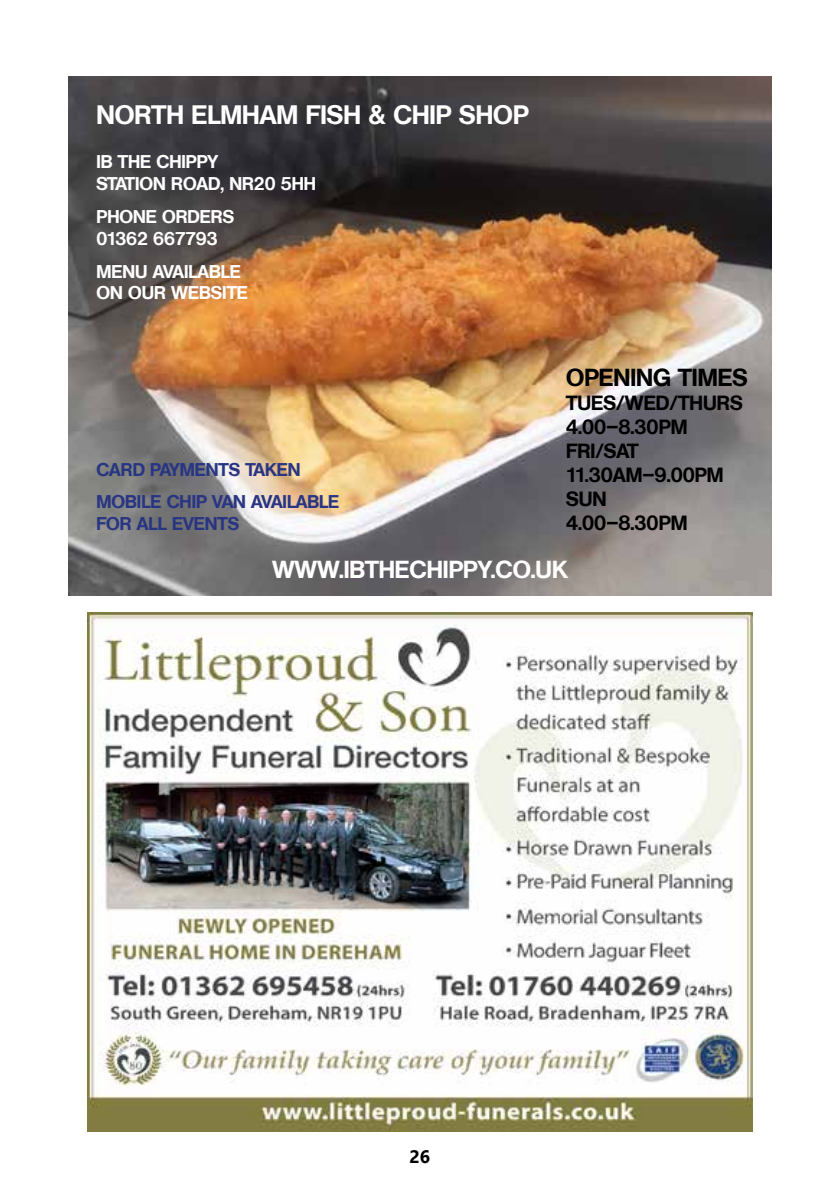
<style>
.page{position:relative;width:840px;height:1191px;background:#fff}
.page>*{position:absolute;margin:0;border:0;box-sizing:border-box;transform-origin:0 0}
.t1{font:26px "Basic Sans SF Bold";color:#fff}
.t2{font:24px "Basic Sans SF Bold";color:#fff}
.t3{font:24px "Basic Sans SF Bold";color:#000}
.t4{font:20px/24px "Basic Sans SF Bold";color:#000}
.t5{font:18px/21.6px "Basic Sans SF Bold";color:#fff}
.t6{font:18px/33px "Basic Sans SF Bold";color:#283583}
.t7{font:700 18px "Ebrima";color:#000}
</style>
<div class="page">
<img style="left:87px;top:612px;width:665px;height:519px">
<img style="left:68px;top:77px;width:703px;height:518px">
<h1 class="t1" style="left:96px;top:100px;width:433px">NORTH ELMHAM FISH &amp; CHIP SHOP</h1>
<p class="t5" style="left:96px;top:151px;width:221px">IB THE CHIPPY<br>STATION ROAD, NR20 5HH</p>
<p class="t5" style="left:96px;top:206px;width:139px">PHONE ORDERS<br>01362 667793</p>
<p class="t5" style="left:96px;top:260px;width:153px">MENU AVAILABLE<br>ON OUR WEBSITE</p>
<h2 class="t3" style="left:566px;top:364px;width:183px">OPENING TIMES</h2>
<p class="t4" style="left:566px;top:391px;width:178px">TUES/WED/THURS<br>4.00–8.30PM<br>FRI/SAT<br>11.30AM–9.00PM<br>SUN<br>4.00–8.30PM</p>
<h2 class="t2" style="left:272px;top:556px;width:297px">WWW.IBTHECHIPPY.CO.UK</h2>
<p class="t6" style="left:96px;top:453px;width:244px">CARD PAYMENTS TAKEN<br>MOBILE CHIP VAN AVAILABLE</p>
<p class="t6" style="left:96px;top:507px;width:144px">FOR ALL EVENTS</p>
<p class="t7" style="left:409px;top:1142px;width:22px">26</p>
</div>
